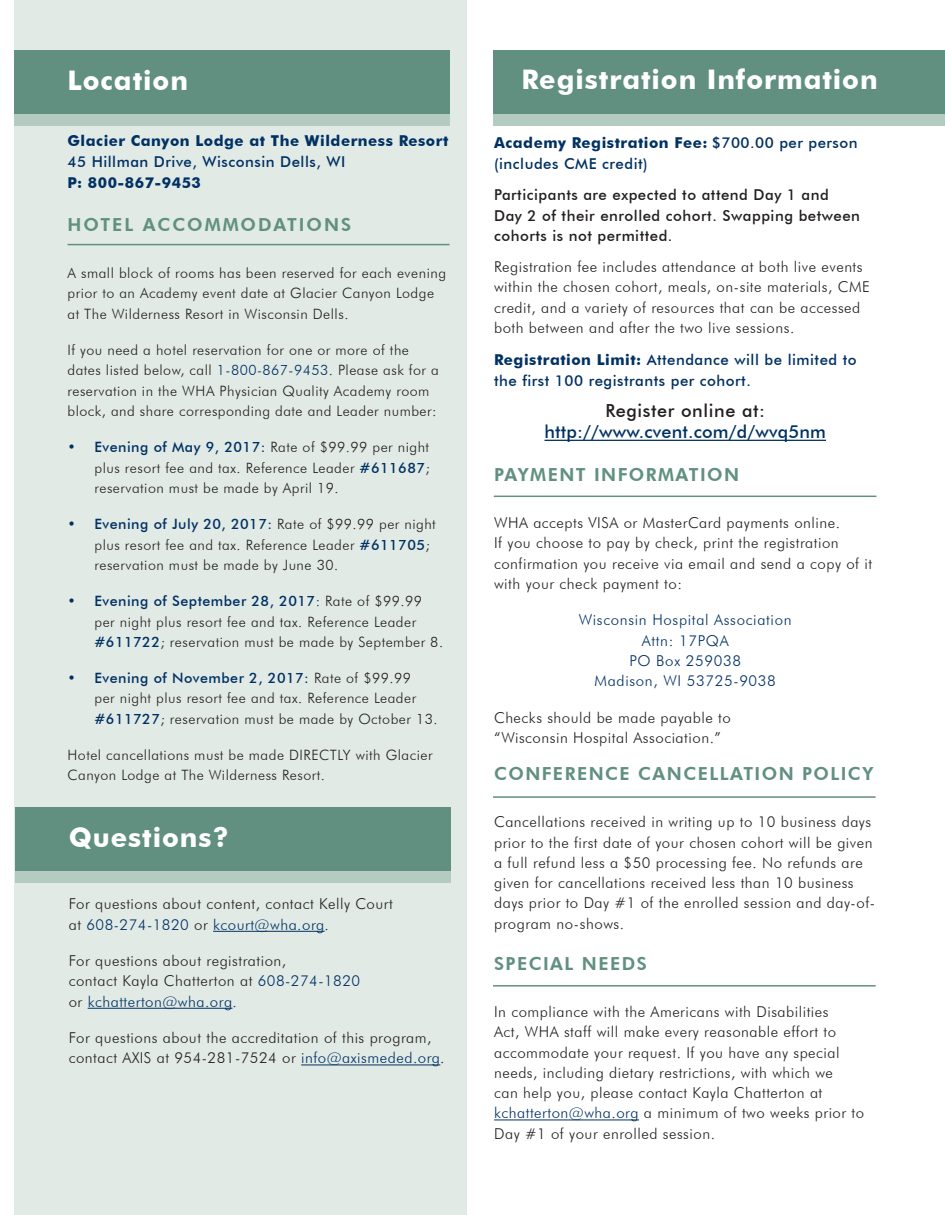
<style>
.page{position:relative;width:945px;height:1215px;background:#fff}
.page>*{position:absolute;margin:0;border:0;box-sizing:border-box;transform-origin:0 0}
.t1{font:700 27px "Futura BT";letter-spacing:.035em;color:#fff}
.t2{font:800 18px "Futura BT";letter-spacing:.08em;color:#619080}
.t3{font:500 18px/21px "Futura BT";letter-spacing:.01em;color:#003163;text-align:center}
.t4{font:800 18px "Futura BT";letter-spacing:.11em;color:#619080}
.t5{font:300 15px/20.2px "Futura BT";letter-spacing:.035em;color:#231f20}
.t6{font:500 15px/21px "Futura BT";letter-spacing:.035em;color:#003163}
.t7{font:500 15px/20.2px "Futura BT";letter-spacing:.035em;color:#231f20}
.t8{font:700 15px/21px "Futura BT";letter-spacing:.035em;color:#003163}
.t9{font:300 15px/20.2px "Futura BT";letter-spacing:.045em;color:#003163;text-align:center}
.t10{font:300 14.25px/20.2px "Futura BT";letter-spacing:.035em;color:#231f20}
.s1{font-weight:500}
.s2{color:#003163}
.s3{font-weight:500;color:#003163}
.s4{font-weight:700}
.s5{color:#231f20}
</style>
<div class="page">
<div style="left:14px;top:0;width:453px;height:1215px;background:#e2eae6"></div>
<div style="left:494px;top:62px;width:451px;height:64px;background:#b4cbc2"></div>
<div style="left:494px;top:50px;width:451px;height:63px;background:#619080"></div>
<hr style="left:544px;top:440px;width:282px;height:1px;background:#003163">
<hr style="left:494px;top:1120px;width:145px;height:1px;background:#003163">
<hr style="left:68px;top:244px;width:382px;height:1px;background:#619080">
<hr style="left:213px;top:931px;width:112px;height:1px;background:#003163">
<hr style="left:88px;top:1008px;width:144px;height:1px;background:#003163">
<hr style="left:301px;top:1065px;width:139px;height:1px;background:#003163">
<hr style="left:493px;top:985px;width:383px;height:2px;background:#619080">
<hr style="left:493px;top:796px;width:383px;height:2px;background:#619080">
<hr style="left:494px;top:496px;width:382px;height:1px;background:#619080">
<div style="left:14px;top:62px;width:436px;height:64px;background:#b4cbc2"></div>
<div style="left:14px;top:50px;width:436px;height:63px;background:#619080"></div>
<div style="left:15px;top:819px;width:436px;height:64px;background:#b4cbc2"></div>
<div style="left:15px;top:807px;width:436px;height:63px;background:#619080"></div>
<p class="t1" style="left:68px;top:64px;width:122px">Location</p>
<p class="t8" style="left:68px;top:130px;width:382px">Glacier Canyon Lodge at The Wilderness Resort<br><span class="s1">45 Hillman Drive, Wisconsin Dells, WI<br></span>P: 800-867-9453</p>
<p class="t4" style="left:68px;top:214px;width:285px">HOTEL ACCOMMODATIONS</p>
<p class="t10" style="left:68px;top:263px;width:380px">A small block of rooms has been reserved for each evening prior to an Academy event date at Glacier Canyon Lodge at The Wilderness Resort in Wisconsin Dells.</p>
<p class="t10" style="left:68px;top:340px;width:373px">If you need a hotel reservation for one or more of the dates listed below, call <span class="s2">1-800-867-9453</span>. Please ask for a reservation in the WHA Physician Quality Academy room block, and share corresponding date and Leader number:</p>
<p class="t10" style="left:94px;top:437px;width:337px;text-align:justify;text-indent:-27px"><span class="s3">• Evening of May 9, 2017:</span> Rate of $99.99 per night plus resort fee and tax. Reference Leader <span class="s3">#611687</span>; reservation must be made by April 19.</p>
<p class="t10" style="left:94px;top:514px;width:343px;text-indent:-27px"><span class="s3">• Evening of July 20, 2017:</span> Rate of $99.99 per night plus resort fee and tax. Reference Leader <span class="s3">#611705</span>; reservation must be made by June 30.</p>
<p class="t10" style="left:94px;top:591px;width:350px;text-indent:-27px"><span class="s3">• Evening of September 28, 2017</span><span class="s2">:</span> Rate of $99.99 per night plus resort fee and tax. Reference Leader <span class="s3">#611722</span>; reservation must be made by September 8.</p>
<p class="t10" style="left:94px;top:668px;width:345px;text-indent:-27px"><span class="s3">• Evening of November 2, 2017:</span> Rate of $99.99<br>per night plus resort fee and tax. Reference Leader <span class="s3">#611727</span>; reservation must be made by October 13.</p>
<p class="t10" style="left:68px;top:745px;width:367px">Hotel cancellations must be made DIRECTLY with Glacier<br>Canyon Lodge at The Wilderness Resort.</p>
<p class="t1" style="left:69px;top:821px;width:162px">Questions?</p>
<p class="t5" style="left:69px;top:894px;width:326px">For questions about content, contact Kelly Court at <span class="s2">608-274-1820</span> or <span class="s2">kcourt@wha.org</span>.</p>
<p class="t5" style="left:69px;top:951px;width:293px">For questions about registration,<br>contact Kayla Chatterton at <span class="s2">608-274-1820 </span>or <span class="s2">kchatterton@wha.org</span>.</p>
<p class="t5" style="left:69px;top:1027px;width:377px">For questions about the accreditation of this program, contact AXIS at 954-281-7524 or <span class="s2">info@axismeded.org</span>.</p>
<p class="t1" style="left:522px;top:63px;width:358px">Registration Information</p>
<p class="t6" style="left:494px;top:132px;width:365px"><span class="s4">Academy Registration Fee:</span> $700.00 per person (includes CME credit)</p>
<p class="t7" style="left:494px;top:185px;width:368px">Participants are expected to attend Day 1 and<br>Day 2 of their enrolled cohort. Swapping between cohorts is not permitted.</p>
<p class="t5" style="left:494px;top:256px;width:377px">Registration fee includes attendance at both live events within the chosen cohort, meals, on-site materials, CME credit, and a variety of resources that can be accessed both between and after the two live sessions.</p>
<p class="t6" style="left:494px;top:349px;width:364px"><span class="s4">Registration Limit:</span> Attendance will be limited to the first 100 registrants per cohort.</p>
<p class="t3" style="left:544px;top:400px;width:283px"><span class="s5">Register online at: </span>http://www.cvent.com/d/wvq5nm</p>
<p class="t2" style="left:494px;top:464px;width:247px">PAYMENT INFORMATION</p>
<p class="t5" style="left:494px;top:513px;width:380px">WHA accepts VISA or MasterCard payments online.<br>If you choose to pay by check, print the registration confirmation you receive via email and send a copy of it with your check payment to:</p>
<p class="t9" style="left:579px;top:610px;width:214px">Wisconsin Hospital Association<br>Attn: 17PQA<br>PO Box 259038<br>Madison, WI 53725-9038</p>
<p class="t5" style="left:494px;top:707px;width:238px">Checks should be made payable to “Wisconsin Hospital Association.”</p>
<p class="t2" style="left:494px;top:763px;width:381px">CONFERENCE CANCELLATION POLICY</p>
<p class="t5" style="left:494px;top:812px;width:382px">Cancellations received in writing up to 10 business days prior to the first date of your chosen cohort will be given a full refund less a $50 processing fee. No refunds are given for cancellations received less than 10 business days prior to Day #1 of the enrolled session and day-of&shy;program no-shows.</p>
<p class="t2" style="left:494px;top:952px;width:154px">SPECIAL NEEDS</p>
<p class="t5" style="left:494px;top:1001px;width:372px">In compliance with the Americans with Disabilities<br>Act, WHA staff will make every reasonable effort to accommodate your request. If you have any special needs, including dietary restrictions, with which we<br>can help you, please contact Kayla Chatterton at <span class="s2">kchatterton@wha.org</span> a minimum of two weeks prior to Day #1 of your enrolled session.</p>
</div>
